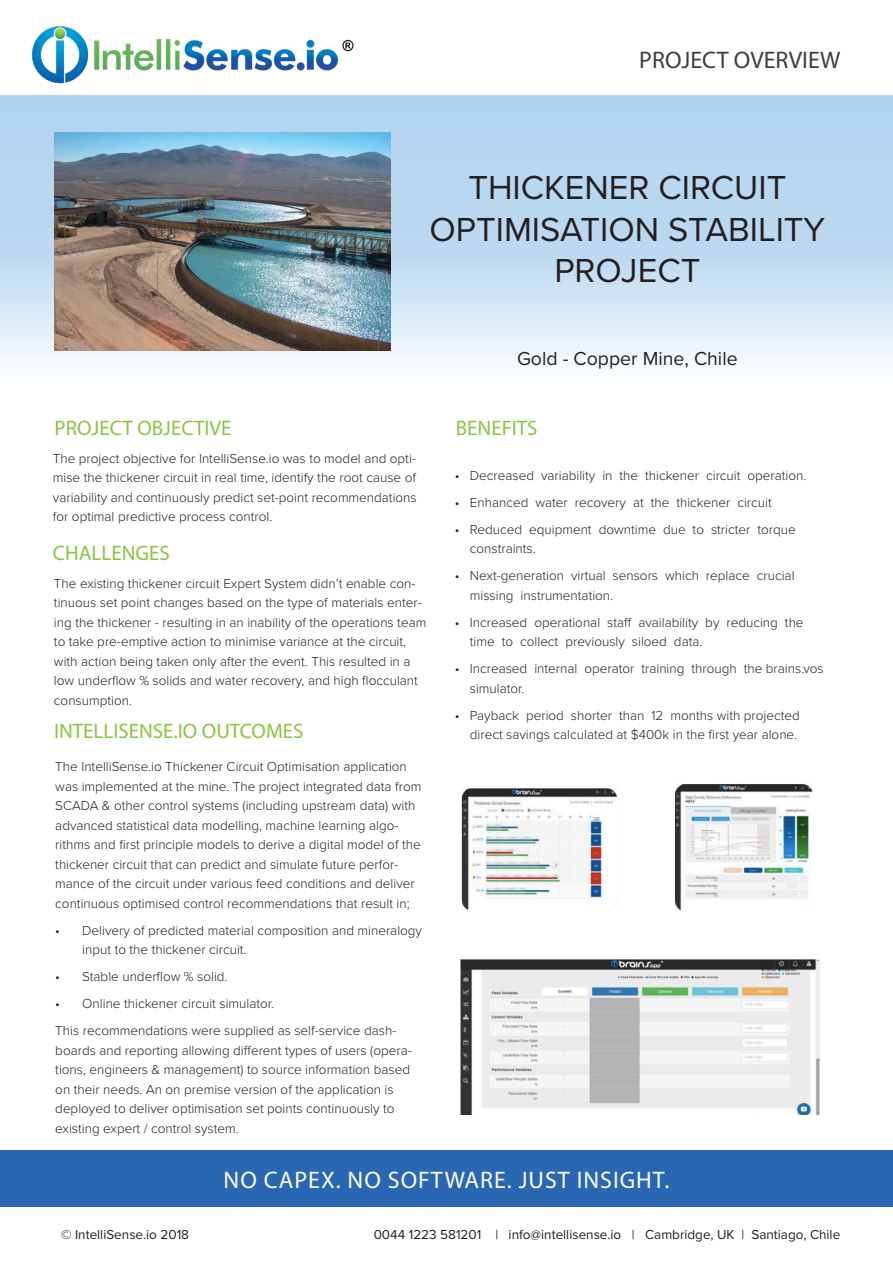
<style>
.page{position:relative;width:893px;height:1263px;background:#fff}
.page>*{position:absolute;margin:0;border:0;box-sizing:border-box;transform-origin:0 0}
.t1{font:34.5px/41.4px "Proxima Nova";color:#231f20;text-align:center}
.t2{font:24px "Myriad Pro";letter-spacing:.04em;color:#fcfcfc}
.t3{font:24px "Myriad Pro";color:#3e3e3f}
.t4{font:21px "Myriad Pro";color:#89c542}
.t5{font:19.5px "Proxima Nova";color:#231f20}
.t6{font:300 13.5px/19.5px "Proxima Nova";color:#231f20}
.t7{font:13.5px "Proxima Nova";color:#231f20}
</style>
<div class="page">
<svg style="left:0;top:95px;width:893px;height:269px;background:#c4ddf2"></svg>
<img style="left:31px;top:26px;width:323px;height:58px">
<img style="left:54px;top:132px;width:337px;height:219px">
<div style="left:0;top:1150px;width:893px;height:56px;background:#2a67b2"></div>
<img style="left:461px;top:784px;width:352px;height:127px">
<img style="left:460px;top:959px;width:360px;height:155px">
<h2 class="t3" style="left:639px;top:45px;width:203px">PROJECT OVERVIEW</h2>
<h1 class="t1" style="left:429px;top:166px;width:397px">THICKENER CIRCUIT<br>OPTIMISATION STABILITY<br>PROJECT</h1>
<h3 class="t4" style="left:55px;top:415px;width:178px">PROJECT OBJECTIVE</h3>
<p class="t6" style="left:53px;top:448px;width:365px;text-align:justify">The project objective for IntelliSense.io was to model and opti&shy;mise the thickener circuit in real time, identify the root cause of variability and continuously predict set-point recommendations for optimal predictive process control.</p>
<h3 class="t4" style="left:53px;top:540px;width:118px">CHALLENGES</h3>
<p class="t6" style="left:54px;top:573px;width:374px">The existing thickener circuit Expert System didn’t enable con&shy;tinuous set point changes based on the type of materials enter&shy;ing the thickener - resulting in an inability of the operations team to take pre-emptive action to minimise variance at the circuit, with action being taken only after the event. This resulted in a low underflow % solids and water recovery, and high flocculant consumption.</p>
<h3 class="t4" style="left:54px;top:718px;width:251px">INTELLISENSE.IO OUTCOMES</h3>
<h3 class="t5" style="left:517px;top:344px;width:222px">Gold - Copper Mine, Chile</h3>
<h3 class="t4" style="left:456px;top:415px;width:83px">BENEFITS</h3>
<p class="t6" style="left:455px;top:465px;width:353px">• Decreased variability in the thickener circuit operation.</p>
<p class="t6" style="left:455px;top:492px;width:318px">• Enhanced water recovery at the thickener circuit</p>
<p class="t6" style="left:470px;top:519px;width:327px;text-indent:-15px">• Reduced equipment downtime due to stricter torque constraints.</p>
<p class="t6" style="left:470px;top:565px;width:326px;text-indent:-15px">• Next-generation virtual sensors which replace crucial missing instrumentation.</p>
<p class="t6" style="left:470px;top:612px;width:335px;text-indent:-15px">• Increased operational staff availability by reducing the time to collect previously siloed data.</p>
<p class="t6" style="left:470px;top:658px;width:355px;text-indent:-15px">• Increased internal operator training through the brains.vos simulator.</p>
<p class="t6" style="left:455px;top:705px;width:346px;text-align:right">• Payback period shorter than 12 months with projected direct savings calculated at $400k in the first year alone.</p>
<p class="t6" style="left:55px;top:756px;width:368px">The IntelliSense.io Thickener Circuit Optimisation application was implemented at the mine. The project integrated data from SCADA &amp; other control systems (including upstream data) with advanced statistical data modelling, machine learning algo&shy;rithms and first principle models to derive a digital model of the thickener circuit that can predict and simulate future perfor&shy;mance of the circuit under various feed conditions and deliver continuous optimised control recommendations that result in;</p>
<p class="t6" style="left:82px;top:920px;width:341px;text-indent:-27px">• Delivery of predicted material composition and mineralogy input to the thickener circuit.</p>
<p class="t6" style="left:55px;top:966px;width:174px">• Stable underflow % solid.</p>
<p class="t6" style="left:55px;top:989px;width:343px;line-height:27px">• Online thickener circuit simulator.<br>This recommendations were supplied as self-service dash-</p>
<p class="t6" style="left:55px;top:1040px;width:358px">boards and reporting allowing different types of users (opera&shy;tions, engineers &amp; management) to source information based on their needs. An on premise version of the application is deployed to deliver optimisation set points continuously to existing expert / control system.</p>
<h2 class="t2" style="left:224px;top:1165px;width:447px">NO CAPEX. NO SOFTWARE. JUST INSIGHT.</h2>
<p class="t7" style="left:61px;top:1224px;width:130px">© IntelliSense.io 2018</p>
<p class="t7" style="left:374px;top:1224px;width:468px">0044 1223 581201 | info@intellisense.io | Cambridge, UK | Santiago, Chile</p>
</div>
